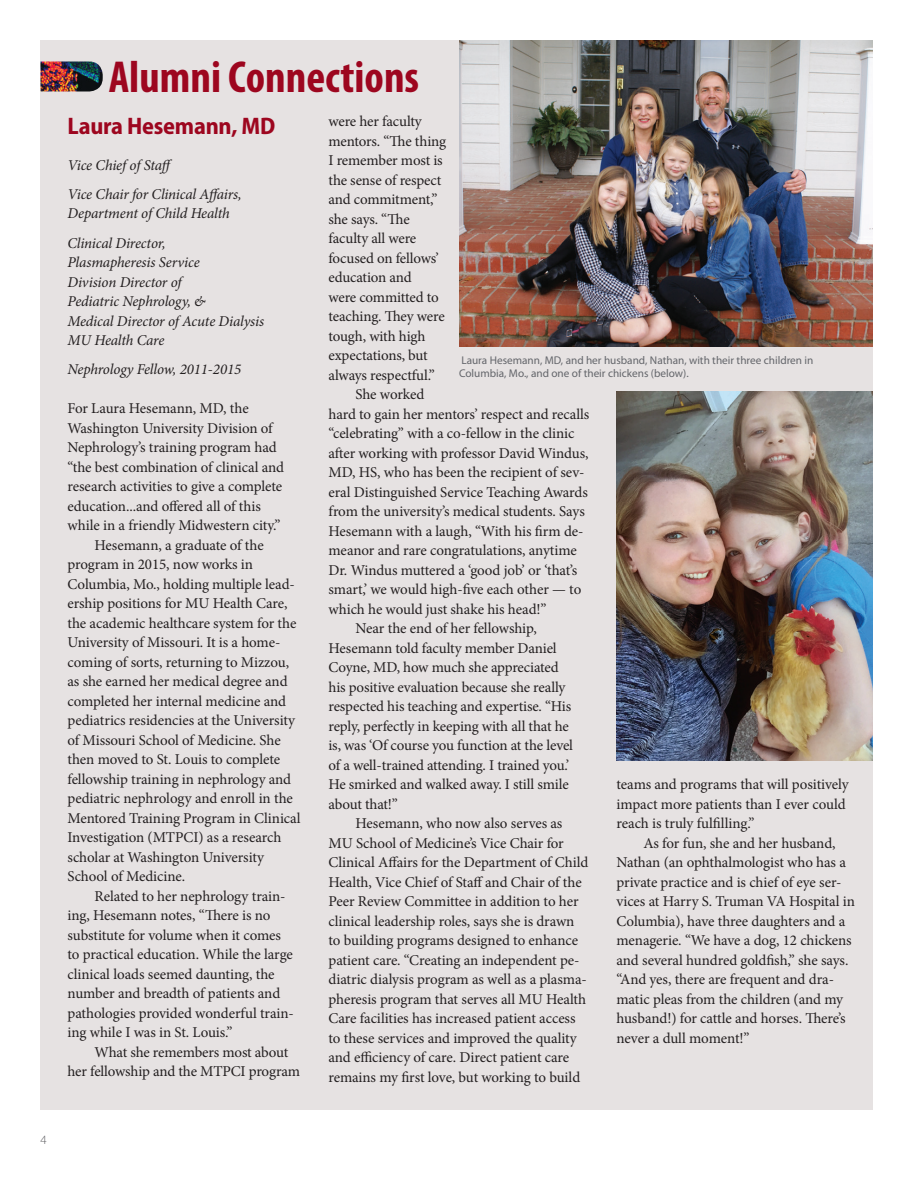
<style>
.page{position:relative;width:918px;height:1188px;background:#fff}
.page>*{position:absolute;margin:0;border:0;box-sizing:border-box;transform-origin:0 0}
.NEW_MAIN_HEADLINE{font:700 condensed 45px "Myriad Pro";color:#9d061f}
.Subhead{font:700 semi-condensed 24px "Myriad Pro";letter-spacing:-.01em;color:#9d061f}
.Body_Indent{font:15px/19.5px "Minion Pro";letter-spacing:-.01em;color:#231f20}
.Body_No_Indent{font:italic 15px/19.5px "Minion Pro";letter-spacing:-.015em;color:#231f20}
.Body_No_Indent-2{font:15px/19.5px "Minion Pro";letter-spacing:-.005em;color:#231f20}
.Lead_Main_Headline{font:300 12.75px "Myriad Pro";color:#636366}
.Captions{font:11.25px/13.5px "Myriad Pro";color:#63656a}
</style>
<div class="page">
<div style="left:40px;top:40px;width:833px;height:1070px;background:#e6e2e2"></div>
<img style="left:40px;top:62px;width:63px;height:30px">
<img style="left:459px;top:40px;width:414px;height:306px">
<img style="left:616px;top:392px;width:257px;height:368px">
<p class="Lead_Main_Headline" style="left:40px;top:1132px;width:8px">4</p>
<p class="NEW_MAIN_HEADLINE" style="left:109px;top:49px;width:312px">Alumni Connections</p>
<p class="Subhead" style="left:68px;top:112px;width:209px">Laura Hesemann, MD</p>
<p class="Body_No_Indent" style="left:68px;top:155px;width:108px">Vice Chief of Staff</p>
<p class="Body_No_Indent" style="left:68px;top:184px;width:176px">Vice Chair for Clinical Affairs,<br>Department of Child Health</p>
<p class="Body_No_Indent" style="left:68px;top:233px;width:198px">Clinical Director,<br>Plasmapheresis Service<br>Division Director of<br>Pediatric Nephrology, &amp;<br>Medical Director of Acute Dialysis<br>MU Health Care</p>
<p class="Body_No_Indent" style="left:68px;top:360px;width:175px">Nephrology Fellow, 2011-2015</p>
<p class="Body_No_Indent-2" style="left:68px;top:399px;width:218px">For Laura Hesemann, MD, the Washington University Division of Nephrology’s training program had “the best combination of clinical and research activities to give a complete education...and offered all of this while in a friendly Midwestern city.”</p>
<p class="Body_Indent" style="left:68px;top:535px;width:235px;text-indent:27px">Hesemann, a graduate of the program in 2015, now works in Columbia, Mo., holding multiple lead&shy;ership positions for MU Health Care, the academic healthcare system for the University of Missouri. It is a home&shy;coming of sorts, returning to Mizzou, as she earned her medical degree and completed her internal medicine and pediatrics residencies at the University of Missouri School of Medicine. She then moved to St. Louis to complete fellowship training in nephrology and pediatric nephrology and enroll in the Mentored Training Program in Clinical Investigation (MTPCI) as a research scholar at Washington University School of Medicine.</p>
<p class="Body_Indent" style="left:68px;top:886px;width:228px;text-indent:27px">Related to her nephrology train&shy;ing, Hesemann notes, “There is no substitute for volume when it comes to practical education. While the large clinical loads seemed daunting, the number and breadth of patients and pathologies provided wonderful train&shy;ing while I was in St. Louis.”</p>
<p class="Body_Indent" style="left:68px;top:1042px;width:234px;text-indent:27px">What she remembers most about her fellowship and the MTPCI program</p>
<p class="Body_Indent" style="left:328px;top:112px;width:119px">were her faculty mentors. “The thing<br>I remember most is the sense of respect and commitment,” she says. “The faculty all were focused on fellows’ education and<br>were committed to teaching. They were tough, with high expectations, but always respectful.”</p>
<p class="Body_Indent" style="left:328px;top:385px;width:262px;text-indent:27px">She worked<br>hard to gain her mentors’ respect and recalls “celebrating” with a co-fellow in the clinic after working with professor David Windus, MD, HS, who has been the recipient of sev&shy;eral Distinguished Service Teaching Awards from the university’s medical students. Says Hesemann with a laugh, “With his firm de&shy;meanor and rare congratulations, anytime Dr. Windus muttered a ‘good job’ or ‘that’s smart,’ we would high-five each other — to which he would just shake his head!”</p>
<p class="Body_Indent" style="left:328px;top:619px;width:246px;text-indent:27px">Near the end of her fellowship, Hesemann told faculty member Daniel Coyne, MD, how much she appreciated his positive evaluation because she really respected his teaching and expertise. “His reply, perfectly in keeping with all that he is, was ‘Of course you function at the level of a well-trained attending. I trained you.’ He smirked and walked away. I still smile about that!”</p>
<p class="Body_Indent" style="left:328px;top:814px;width:261px;text-indent:27px">Hesemann, who now also serves as MU School of Medicine’s Vice Chair for Clinical Affairs for the Department of Child Health, Vice Chief of Staff and Chair of the Peer Review Committee in addition to her clinical leadership roles, says she is drawn to building programs designed to enhance patient care. “Creating an independent pe&shy;diatric dialysis program as well as a plasma&shy;pheresis program that serves all MU Health Care facilities has increased patient access to these services and improved the quality and efficiency of care. Direct patient care remains my first love, but working to build</p>
<p class="Captions" style="left:459px;top:353px;width:356px">Laura Hesemann, MD, and her husband, Nathan, with their three children in<br>Columbia, Mo., and one of their chickens (below).</p>
<p class="Body_Indent" style="left:616px;top:775px;width:234px">teams and programs that will positively impact more patients than I ever could reach is truly fulfilling.”</p>
<p class="Body_Indent" style="left:616px;top:833px;width:240px;text-indent:27px">As for fun, she and her husband, Nathan (an ophthalmologist who has a private practice and is chief of eye ser&shy;vices at Harry S. Truman VA Hospital in Columbia), have three daughters and a menagerie. “We have a dog, 12 chickens and several hundred goldfish,” she says. “And yes, there are frequent and dra&shy;matic pleas from the children (and my husband!) for cattle and horses. There’s never a dull moment!”</p>
</div>
